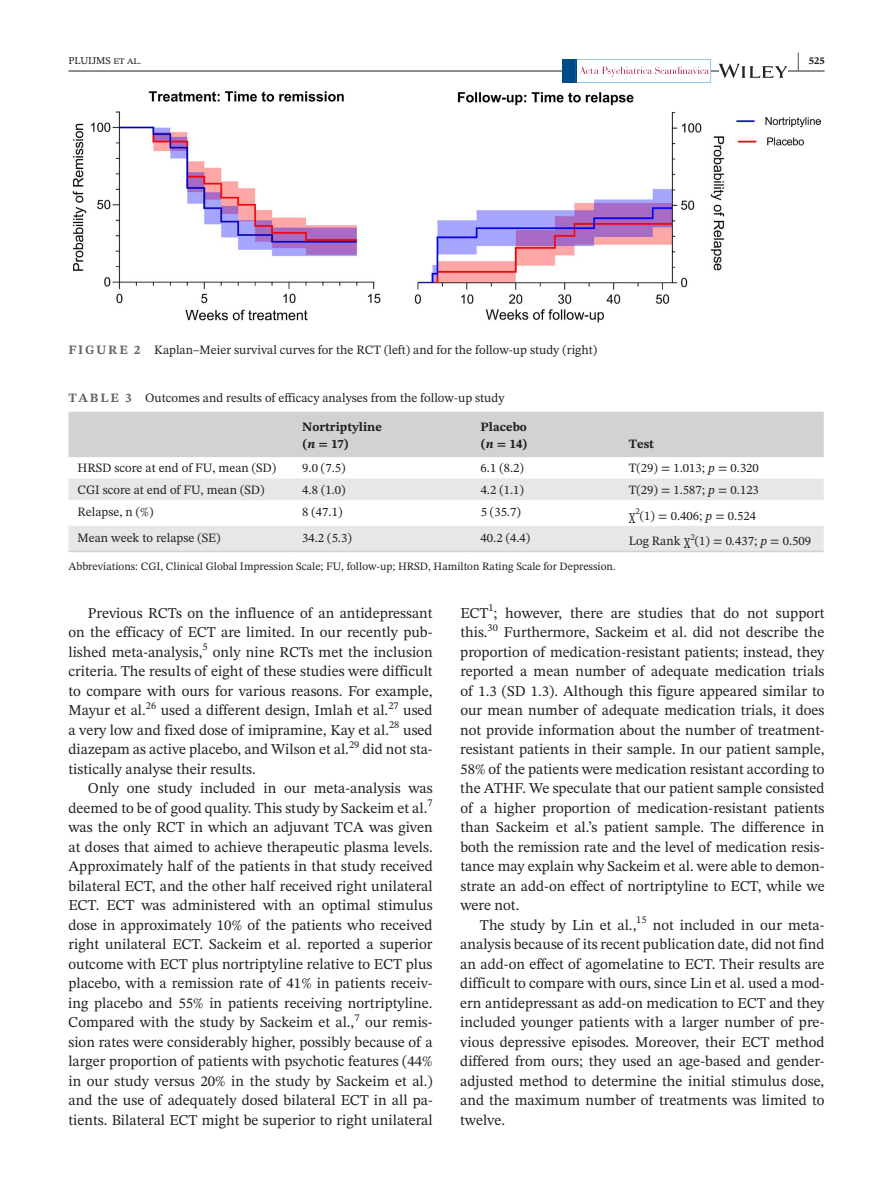
<style>
.page{position:relative;width:893px;height:1195px;background:#fff}
.page>*{position:absolute;margin:0;border:0;box-sizing:border-box;transform-origin:0 0}
.t1{font:700 21px "STIX Two Text";color:#231f20;scale:.42 1}
.t2{font:15px/19.5px "STIX Two Text";color:#231f20;text-align:justify}
.t3{font:12.75px "STIX Two Text";color:#231f20}
.t4{font:700 12.75px/17.2px "STIX Two Text";color:#231f20}
.t5{font:11.25px "STIX Two Text";color:#231f20}
.t6{font:10.5px "STIX Two Text";color:#231f20}
.t7{font:700 10.5px "STIX Two Text";color:#231f20}
.s1{font-weight:700;color:#636366}
.s2{font-style:italic}
.s3{font-family:"STIX"}
.s4{font-family:"Noto Serif"}
</style>
<div class="page">
<hr style="left:68px;top:71px;width:756px;height:1px;background:#231f20">
<div style="left:562px;top:59px;width:15px;height:24px;background:#004a87"></div>
<svg style="left:575px;top:59px;width:136px;height:24px"></svg>
<svg style="left:719px;top:64px;width:68px;height:14px"></svg>
<img style="left:72px;top:91px;width:749px;height:231px">
<div style="left:68px;top:412px;width:756px;height:45px;background:#d1d2d4"></div>
<svg style="left:68px;top:478px;width:756px;height:73px;fill:#e6e7e9"></svg>
<hr style="left:68px;top:551px;width:225px;height:1px;background:#d1d2d4">
<hr style="left:293px;top:551px;width:179px;height:1px;background:#d1d2d4">
<hr style="left:472px;top:551px;width:148px;height:1px;background:#d1d2d4">
<hr style="left:620px;top:551px;width:204px;height:1px;background:#d1d2d4">
<h1 class="t1" style="left:797px;top:45px;width:8px">|</h1>
<p class="t6" style="left:68px;top:53px;width:75px">PLUIJMS et al.</p>
<p class="t7" style="left:809px;top:53px;width:17px">525</p>
<p class="t3" style="left:68px;top:341px;width:530px"><span class="s1">FIGURE 2</span> Kaplan–Meier survival curves for the RCT (left) and for the follow-up study (right)</p>
<p class="t3" style="left:68px;top:389px;width:438px"><span class="s1">TABLE 3</span> Outcomes and results of efficacy analyses from the follow-up study</p>
<p class="t4" style="left:302px;top:418px;width:81px">Nortriptyline (<span class="s2">n</span> <span class="s3">=</span> 17)</p>
<p class="t4" style="left:481px;top:418px;width:48px">Placebo (<span class="s2">n</span> <span class="s3">=</span> 14)</p>
<p class="t4" style="left:629px;top:435px;width:27px">Test</p>
<p class="t3" style="left:77px;top:459px;width:200px">HRSD score at end of FU, mean (SD)</p>
<p class="t3" style="left:302px;top:459px;width:45px">9.0 (7.5)</p>
<p class="t3" style="left:481px;top:459px;width:45px">6.1 (8.2)</p>
<p class="t3" style="left:629px;top:459px;width:132px">T(29) = 1.013; <span class="s2">p</span> = 0.320</p>
<p class="t3" style="left:77px;top:481px;width:189px">CGI score at end of FU, mean (SD)</p>
<p class="t3" style="left:302px;top:481px;width:45px">4.8 (1.0)</p>
<p class="t3" style="left:481px;top:481px;width:45px">4.2 (1.1)</p>
<p class="t3" style="left:629px;top:481px;width:132px">T(29) = 1.587; <span class="s2">p</span> = 0.123</p>
<p class="t3" style="left:77px;top:502px;width:77px">Relapse, n (%)</p>
<p class="t3" style="left:302px;top:502px;width:42px">8 (47.1)</p>
<p class="t3" style="left:481px;top:502px;width:42px">5 (35.7)</p>
<p class="t3" style="left:629px;top:506px;width:129px"><span class="s4">ꭓ</span><sup>2</sup>(1) = 0.406; <span class="s2">p</span> = 0.524</p>
<p class="t3" style="left:77px;top:528px;width:145px">Mean week to relapse (SE)</p>
<p class="t3" style="left:302px;top:528px;width:51px">34.2 (5.3)</p>
<p class="t3" style="left:481px;top:528px;width:51px">40.2 (4.4)</p>
<p class="t3" style="left:629px;top:532px;width:184px">Log Rank <span class="s4">ꭓ</span><sup>2</sup>(1) = 0.437; <span class="s2">p</span> = 0.509</p>
<p class="t5" style="left:68px;top:558px;width:549px">Abbreviations: CGI, Clinical Global Impression Scale; FU, follow-up; HRSD, Hamilton Rating Scale for Depression.</p>
<p class="t2" style="left:68px;top:603px;width:366px;text-indent:20px">Previous RCTs on the influence of an antidepressant on the efficacy of ECT are limited. In our recently pub&shy;lished meta-analysis,</p>
<p class="t6" style="left:203px;top:639px;width:7px">5</p>
<p class="t2" style="left:68px;top:642px;width:366px;text-indent:144px">only nine RCTs met the inclusion criteria. The results of eight of these studies were difficult to compare with ours for various reasons. For example, Mayur et al.</p>
<p class="t6" style="left:146px;top:698px;width:12px">26</p>
<p class="t2" style="left:161px;top:701px;width:229px">used a different design, Imlah et al.</p>
<p class="t6" style="left:388px;top:698px;width:12px">27</p>
<p class="t2" style="left:403px;top:701px;width:31px">used</p>
<p class="t2" style="left:68px;top:720px;width:322px">a very low and fixed dose of imipramine, Kay et al.</p>
<p class="t6" style="left:389px;top:717px;width:12px">28</p>
<p class="t2" style="left:403px;top:720px;width:31px">used</p>
<p class="t2" style="left:68px;top:740px;width:282px">diazepam as active placebo, and Wilson et al.</p>
<p class="t6" style="left:349px;top:737px;width:12px">29</p>
<p class="t2" style="left:362px;top:740px;width:72px">did not sta-</p>
<p class="t2" style="left:68px;top:759px;width:189px">tistically analyse their results.</p>
<p class="t2" style="left:88px;top:779px;width:346px">Only one study included in our meta-analysis was</p>
<p class="t2" style="left:68px;top:798px;width:360px">deemed to be of good quality. This study by Sackeim et al.</p>
<p class="t6" style="left:427px;top:795px;width:7px">7</p>
<p class="t2" style="left:68px;top:818px;width:366px">was the only RCT in which an adjuvant TCA was given at doses that aimed to achieve therapeutic plasma levels.<br>Approximately half of the patients in that study received bilateral ECT, and the other half received right unilateral ECT. ECT was administered with an optimal stimulus dose in approximately 10% of the patients who received right unilateral ECT. Sackeim et al. reported a superior outcome with ECT plus nortriptyline relative to ECT plus placebo, with a remission rate of 41% in patients receiv&shy;ing placebo and 55% in patients receiving nortriptyline.<br>Compared with the study by Sackeim et al.,</p>
<p class="t6" style="left:355px;top:1010px;width:7px">7</p>
<p class="t2" style="left:68px;top:1013px;width:366px;text-indent:297px">our remis&shy;sion rates were considerably higher, possibly because of a larger proportion of patients with psychotic features (44% in our study versus 20% in the study by Sackeim et al.) and the use of adequately dosed bilateral ECT in all pa&shy;tients. Bilateral ECT might be superior to right unilateral</p>
<p class="t6" style="left:488px;top:600px;width:7px">1</p>
<p class="t2" style="left:460px;top:603px;width:366px">ECT ; however, there are studies that do not support</p>
<p class="t2" style="left:460px;top:623px;width:29px">this.</p>
<p class="t6" style="left:488px;top:620px;width:12px">30</p>
<p class="t2" style="left:504px;top:623px;width:322px">Furthermore, Sackeim et al. did not describe the</p>
<p class="t2" style="left:460px;top:642px;width:366px">proportion of medication-resistant patients; instead, they</p>
<p class="t2" style="left:460px;top:662px;width:366px">reported a mean number of adequate medication trials</p>
<p class="t2" style="left:460px;top:681px;width:366px">of 1.3 (SD 1.3). Although this figure appeared similar to</p>
<p class="t2" style="left:460px;top:701px;width:366px">our mean number of adequate medication trials, it does</p>
<p class="t2" style="left:460px;top:720px;width:366px">not provide information about the number of treatment-</p>
<p class="t2" style="left:460px;top:740px;width:366px">resistant patients in their sample. In our patient sample,</p>
<p class="t2" style="left:460px;top:759px;width:366px">58% of the patients were medication resistant according to</p>
<p class="t2" style="left:460px;top:779px;width:366px">the ATHF. We speculate that our patient sample consisted</p>
<p class="t2" style="left:460px;top:798px;width:366px">of a higher proportion of medication-resistant patients</p>
<p class="t2" style="left:460px;top:818px;width:366px">than Sackeim et al.’s patient sample. The difference in</p>
<p class="t2" style="left:460px;top:837px;width:366px">both the remission rate and the level of medication resis-</p>
<p class="t2" style="left:460px;top:857px;width:366px">tance may explain why Sackeim et al. were able to demon-</p>
<p class="t2" style="left:460px;top:876px;width:366px">strate an add-on effect of nortriptyline to ECT, while we</p>
<p class="t2" style="left:460px;top:896px;width:60px">were not.</p>
<p class="t2" style="left:480px;top:915px;width:158px">The study by Lin et al.,</p>
<p class="t6" style="left:636px;top:912px;width:12px">15</p>
<p class="t2" style="left:460px;top:915px;width:366px;text-indent:192px">not included in our meta&shy;analysis because of its recent publication date, did not find an add-on effect of agomelatine to ECT. Their results are difficult to compare with ours, since Lin et al. used a mod&shy;ern antidepressant as add-on medication to ECT and they included younger patients with a larger number of pre&shy;vious depressive episodes. Moreover, their ECT method differed from ours; they used an age-based and gender&shy;adjusted method to determine the initial stimulus dose, and the maximum number of treatments was limited to twelve.</p>
</div>
